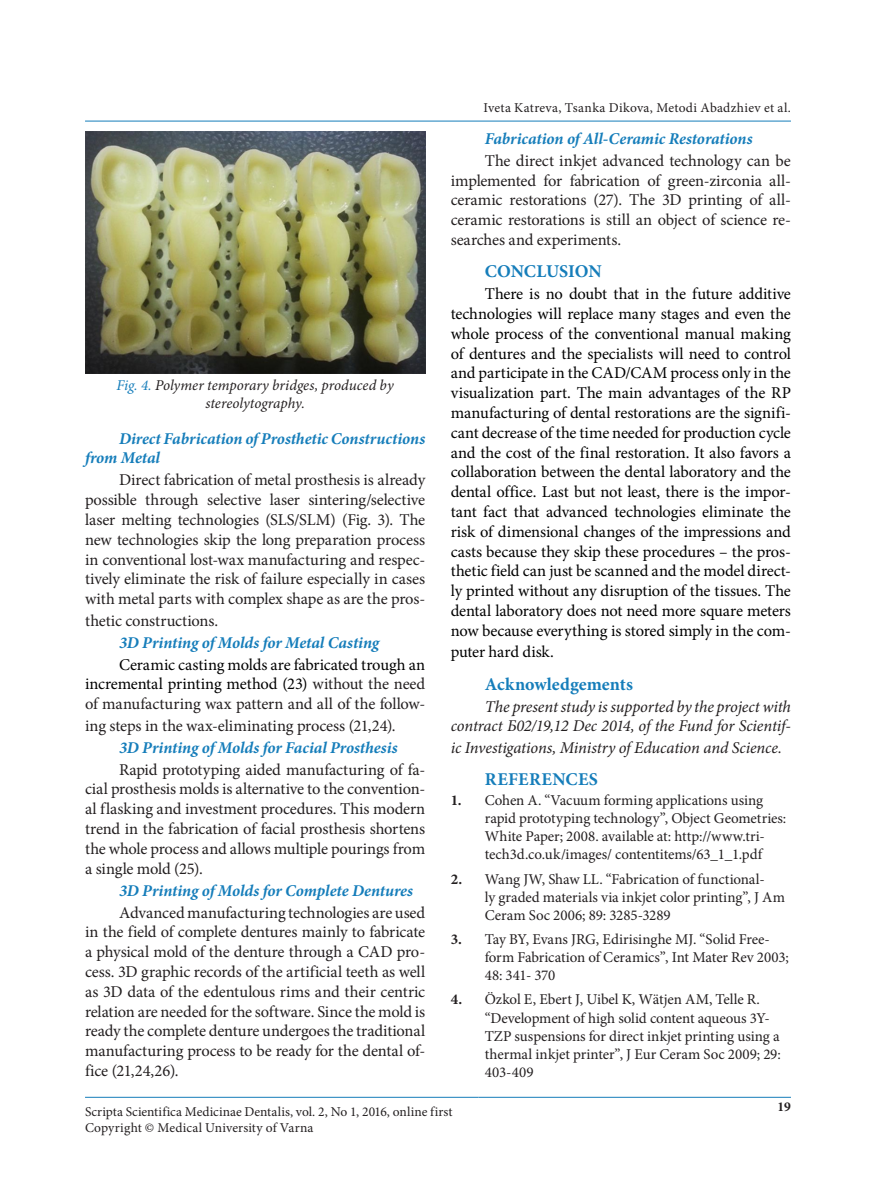
<style>
.page{position:relative;width:893px;height:1195px;background:#fff}
.page>*{position:absolute;margin:0;border:0;box-sizing:border-box;transform-origin:0 0}
.Подзаглавие{font:700 18px "Minion Pro";letter-spacing:.005em;color:#157dba}
.body{font:16.5px/19.8px "Minion Pro";letter-spacing:-.005em;color:#231f20;text-align:justify}
.body-2{font:16.5px/19.8px "Minion Pro";letter-spacing:-.01em;color:#000;text-align:justify}
.body_bold_italic{font:italic 700 16.5px/19.8px "Minion Pro";letter-spacing:-.005em;color:#157dba}
.body-3{font:italic 16.5px/19.8px "Minion Pro";letter-spacing:-.01em;color:#231f20;text-align:right}
.t1{font:15px/18px "Minion Pro";letter-spacing:-.005em;color:#231f20}
.Текст_под_снимка{font:italic 15px/18px "Minion Pro";color:#231f20;text-align:center}
.t2{font:13.5px/16.2px "Minion Pro";letter-spacing:.01em;color:#231f20}
.t3{font:700 13.5px "Minion Pro";color:#231f20}
.s1{color:#157dba}
.s2{color:#231f20}
.s3{font-weight:700}
</style>
<div class="page">
<hr style="left:85px;top:121px;width:706px;height:1px;background:#157dba">
<hr style="left:85px;top:1097px;width:393px;height:1px;background:#157dba">
<hr style="left:478px;top:1097px;width:313px;height:1px;background:#157dba">
<img style="left:85px;top:132px;width:340px;height:241px">
<p class="Текст_под_снимка" style="left:117px;top:377px;width:279px"><span class="s1">Fig. 4.</span> Polymer temporary bridges, produced by stereolytography.</p>
<p class="body_bold_italic" style="left:85px;top:428px;width:342px;text-indent:34px">Direct Fabrication of Prosthetic Constructions from Metal</p>
<p class="body" style="left:85px;top:470px;width:342px;text-indent:34px">Direct fabrication of metal prosthesis is already possible through selective laser sintering/selective laser melting technologies (SLS/SLM) (Fig. 3). The new technologies skip the long preparation process in conventional lost-wax manufacturing and respec&shy;tively eliminate the risk of failure especially in cases with metal parts with complex shape as are the pros-</p>
<p class="body" style="left:85px;top:611px;width:135px">thetic constructions.</p>
<p class="body_bold_italic" style="left:119px;top:632px;width:262px">3D Printing of Molds for Metal Casting</p>
<p class="body-2" style="left:85px;top:654px;width:342px;text-indent:34px">Ceramic casting molds are fabricated trough an incremental printing method (23) <span class="s2">without the need of manufacturing wax pattern and all of the follow-</span></p>
<p class="body" style="left:85px;top:716px;width:312px">ing steps in the wax-eliminating process (21,24).</p>
<p class="body_bold_italic" style="left:119px;top:737px;width:280px">3D Printing of Molds for Facial Prosthesis</p>
<p class="body" style="left:85px;top:759px;width:342px;text-indent:34px">Rapid prototyping aided manufacturing of fa&shy;cial prosthesis molds is alternative to the convention&shy;al flasking and investment procedures. This modern trend in the fabrication of facial prosthesis shortens the whole process and allows multiple pourings from a single mold (25).</p>
<p class="body_bold_italic" style="left:119px;top:880px;width:295px">3D Printing of Molds for Complete Dentures</p>
<p class="body" style="left:85px;top:902px;width:342px;text-indent:34px">Advanced manufacturing technologies are used in the field of complete dentures mainly to fabricate a physical mold of the denture through a CAD pro&shy;cess. 3D graphic records of the artificial teeth as well as 3D data of the edentulous rims and their centric relation are needed for the software. Since the mold is ready the complete denture undergoes the traditional manufacturing process to be ready for the dental of&shy;fice (21,24,26).</p>
<p class="t2" style="left:483px;top:100px;width:309px">Iveta Katreva, Tsanka Dikova, Metodi Abadzhiev et al.</p>
<p class="body_bold_italic" style="left:485px;top:128px;width:269px">Fabrication of All-Ceramic Restorations</p>
<p class="body" style="left:451px;top:151px;width:342px;text-indent:34px">The direct inkjet advanced technology can be implemented for fabrication of green-zirconia all&shy;ceramic restorations (27). The 3D printing of all&shy;ceramic restorations is still an object of science re&shy;searches and experiments.</p>
<p class="Подзаглавие" style="left:485px;top:259px;width:118px">CONCLUSION</p>
<p class="body-2" style="left:451px;top:284px;width:342px;text-indent:34px">There is no doubt that in the future additive technologies will replace many stages and even the whole process of the conventional manual making of dentures and the specialists will need to control and participate in the CAD/CAM process only in the visualization part. The main advantages of the RP manufacturing of dental restorations are the signifi&shy;cant decrease of the time needed for production cycle and the cost of the final restoration. It also favors a collaboration between the dental laboratory and the dental office. Last but not least, there is the impor&shy;tant fact that advanced technologies eliminate the risk of dimensional changes of the impressions and casts because they skip these procedures – the pros&shy;thetic field can just be scanned and the model direct&shy;ly printed without any disruption of the tissues. The dental laboratory does not need more square meters now because everything is stored simply in the com-</p>
<p class="body-2" style="left:451px;top:642px;width:105px">puter hard disk.</p>
<p class="Подзаглавие" style="left:485px;top:671px;width:150px">Acknowledgements</p>
<p class="body-3" style="left:451px;top:696px;width:342px">The present study is supported by the project with contract Б02/19,12 Dec 2014, of the Fund for Scientif-</p>
<p class="body-3" style="left:451px;top:738px;width:333px">ic Investigations, Ministry of Education and Science.</p>
<p class="Подзаглавие" style="left:485px;top:767px;width:115px">REFERENCES</p>
<p class="t1" style="left:485px;top:791px;width:303px;text-indent:-34px"><span class="s3">1.</span> Cohen A. “Vacuum forming applications using rapid prototyping technology”, Object Geometries:<br>White Paper; 2008. available at: http://www.tri&shy;tech3d.co.uk/images/ contentitems/63_1_1.pdf</p>
<p class="t1" style="left:485px;top:870px;width:302px;text-indent:-34px"><span class="s3">2.</span> Wang JW, Shaw LL. “Fabrication of functional-<br>ly graded materials via inkjet color printing”, J Am<br>Ceram Soc 2006; 89: 3285-3289</p>
<p class="t1" style="left:485px;top:930px;width:306px;text-indent:-34px"><span class="s3">3.</span> Tay BY, Evans JRG, Edirisinghe MJ. “Solid Free&shy;form Fabrication of Ceramics”, Int Mater Rev 2003;<br>48: 341- 370</p>
<p class="t1" style="left:485px;top:991px;width:298px;text-indent:-34px"><span class="s3">4.</span> Özkol E, Ebert J, Uibel K, Wätjen AM, Telle R. “Development of high solid content aqueous 3Y-TZP suspensions for direct inkjet printing using a thermal inkjet printer”, J Eur Ceram Soc 2009; 29:<br>403-409</p>
<p class="t2" style="left:85px;top:1103px;width:369px">Scripta Scientifica Medicinae Dentalis, vol. 2, No 1, 2016, online first<br>Copyright © Medical University of Varna</p>
<p class="t3" style="left:777px;top:1097px;width:15px">19</p>
</div>
